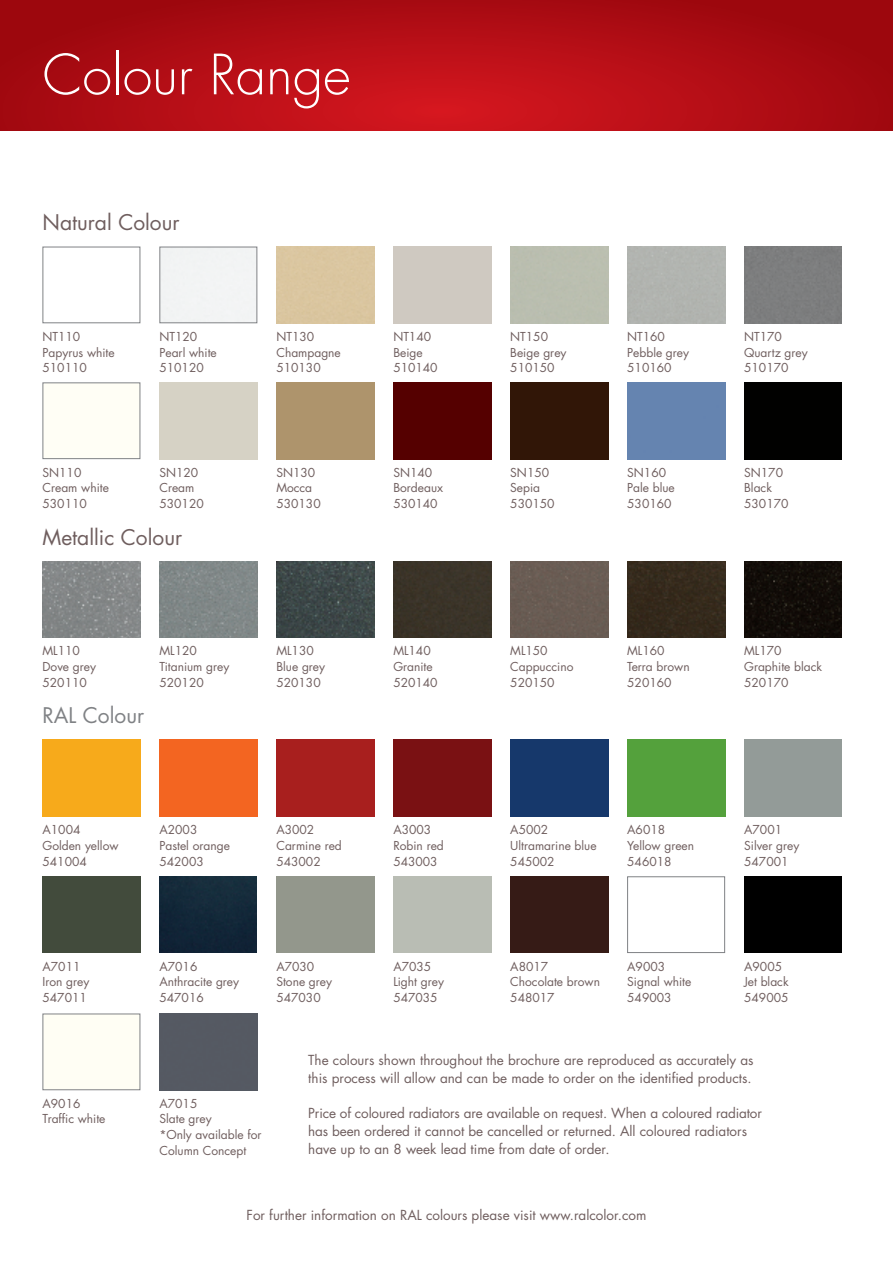
<style>
.page{position:relative;width:893px;height:1263px;background:#fff}
.page>*{position:absolute;margin:0;border:0;box-sizing:border-box;transform-origin:0 0}
.t1{font:300 54px "Futura";color:#fff}
.t2{font:21px "Futura";color:#6f5e5e}
.t3{font:21px "Futura";color:#808285}
.t4{font:13.5px/17.7px "Futura";color:#6f5e5e}
.t5{font:12px/15.8px "Futura";color:#6f5e5e}
</style>
<div class="page">
<svg style="left:0;top:0;width:893px;height:131px;background:#b10d14"></svg>
<div style="left:43px;top:247px;width:97px;height:76px;border:1px solid #808285"></div>
<div style="left:159px;top:247px;width:98px;height:76px;border:1px solid #808285"></div>
<div style="left:43px;top:382px;width:97px;height:77px;border:1px solid #808285"></div>
<div style="left:393px;top:382px;width:98px;height:77px;background:#500"></div>
<div style="left:510px;top:382px;width:98px;height:77px;background:#311607"></div>
<div style="left:627px;top:382px;width:98px;height:77px;background:#6584b0"></div>
<div style="left:744px;top:382px;width:98px;height:77px;background:#010100"></div>
<img style="left:43px;top:561px;width:97px;height:77px">
<div style="left:159px;top:561px;width:98px;height:77px;background:#808888"></div>
<img style="left:276px;top:561px;width:98px;height:77px">
<div style="left:393px;top:561px;width:98px;height:77px;background:#3a3328"></div>
<div style="left:510px;top:561px;width:98px;height:77px;background:#695c53"></div>
<div style="left:627px;top:561px;width:98px;height:77px;background:#35291c"></div>
<img style="left:744px;top:561px;width:98px;height:77px">
<div style="left:43px;top:740px;width:97px;height:76px;background:#f7aa1b"></div>
<div style="left:159px;top:740px;width:98px;height:76px;background:#f36521"></div>
<div style="left:276px;top:740px;width:98px;height:76px;background:#a81f1e"></div>
<div style="left:393px;top:740px;width:98px;height:76px;background:#7a1113"></div>
<div style="left:510px;top:740px;width:98px;height:76px;background:#16386b"></div>
<div style="left:627px;top:740px;width:98px;height:76px;background:#54a13c"></div>
<div style="left:43px;top:876px;width:97px;height:77px;background:#424b3c"></div>
<div style="left:159px;top:876px;width:98px;height:77px;background:#122738"></div>
<div style="left:510px;top:876px;width:98px;height:77px;background:#361b16"></div>
<div style="left:627px;top:876px;width:98px;height:77px;border:1px solid #808285"></div>
<div style="left:744px;top:876px;width:98px;height:77px;background:#000"></div>
<div style="left:43px;top:1014px;width:97px;height:75px;background:#fffef4"></div>
<div style="left:43px;top:1013px;width:97px;height:77px;border:1px solid #808285"></div>
<div style="left:159px;top:1013px;width:98px;height:77px;background:#555962"></div>
<h1 class="t1" style="left:43px;top:50px;width:310px">Colour Range</h1>
<h2 class="t2" style="left:43px;top:213px;width:139px">Natural Colour</h2>
<p class="t5" style="left:43px;top:329px;width:74px">NT110<br>Papyrus white<br>510110</p>
<p class="t5" style="left:159px;top:329px;width:59px">NT120<br>Pearl white<br>510120</p>
<p class="t5" style="left:276px;top:329px;width:66px">NT130<br>Champagne<br>510130</p>
<p class="t5" style="left:393px;top:329px;width:46px">NT140<br>Beige<br>510140</p>
<p class="t5" style="left:510px;top:329px;width:58px">NT150<br>Beige grey<br>510150</p>
<p class="t5" style="left:627px;top:329px;width:63px">NT160<br>Pebble grey<br>510160</p>
<p class="t5" style="left:744px;top:329px;width:65px">NT170<br>Quartz grey<br>510170</p>
<p class="t5" style="left:43px;top:465px;width:68px">SN110<br>Cream white<br>530110</p>
<p class="t5" style="left:159px;top:465px;width:46px">SN120<br>Cream<br>530120</p>
<p class="t5" style="left:276px;top:465px;width:46px">SN130<br>Mocca<br>530130</p>
<p class="t5" style="left:393px;top:465px;width:51px">SN140<br>Bordeaux<br>530140</p>
<p class="t5" style="left:510px;top:465px;width:46px">SN150<br>Sepia<br>530150</p>
<p class="t5" style="left:627px;top:465px;width:49px">SN160<br>Pale blue<br>530160</p>
<p class="t5" style="left:744px;top:465px;width:46px">SN170<br>Black<br>530170</p>
<h2 class="t2" style="left:43px;top:527px;width:141px">Metallic Colour</h2>
<p class="t5" style="left:43px;top:644px;width:55px">ML110<br>Dove grey<br>520110</p>
<p class="t5" style="left:159px;top:644px;width:71px">ML120<br>Titanium grey<br>520120</p>
<p class="t5" style="left:276px;top:644px;width:50px">ML130<br>Blue grey<br>520130</p>
<p class="t5" style="left:393px;top:644px;width:46px">ML140<br>Granite<br>520140</p>
<p class="t5" style="left:510px;top:644px;width:65px">ML150<br>Cappuccino<br>520150</p>
<p class="t5" style="left:627px;top:644px;width:64px">ML160<br>Terra brown<br>520160</p>
<p class="t5" style="left:744px;top:644px;width:79px">ML170<br>Graphite black<br>520170</p>
<h2 class="t3" style="left:43px;top:706px;width:103px">RAL Colour</h2>
<p class="t5" style="left:43px;top:823px;width:78px">A1004<br>Golden yellow<br>541004</p>
<p class="t5" style="left:159px;top:823px;width:72px">A2003<br>Pastel orange<br>542003</p>
<p class="t5" style="left:276px;top:823px;width:67px">A3002<br>Carmine red<br>543002</p>
<p class="t5" style="left:393px;top:823px;width:52px">A3003<br>Robin red<br>543003</p>
<p class="t5" style="left:510px;top:823px;width:88px">A5002<br>Ultramarine blue<br>545002</p>
<p class="t5" style="left:627px;top:823px;width:68px">A6018<br>Yellow green<br>546018</p>
<p class="t5" style="left:744px;top:823px;width:57px">A7001<br>Silver grey<br>547001</p>
<p class="t5" style="left:43px;top:959px;width:48px">A7011<br>Iron grey<br>547011</p>
<p class="t5" style="left:43px;top:1096px;width:64px">A9016<br>Traffic white</p>
<p class="t5" style="left:159px;top:959px;width:81px">A7016<br>Anthracite grey<br>547016</p>
<p class="t5" style="left:276px;top:959px;width:57px">A7030<br>Stone grey<br>547030</p>
<p class="t5" style="left:393px;top:959px;width:52px">A7035<br>Light grey<br>547035</p>
<p class="t5" style="left:510px;top:959px;width:91px">A8017<br>Chocolate brown<br>548017</p>
<p class="t5" style="left:627px;top:959px;width:66px">A9003<br>Signal white<br>549003</p>
<p class="t5" style="left:744px;top:959px;width:46px">A9005<br>Jet black<br>549005</p>
<p class="t5" style="left:159px;top:1096px;width:103px">A7015<br>Slate grey<br>*Only available for<br>Column Concept</p>
<p class="t4" style="left:308px;top:1053px;width:447px">The colours shown throughout the brochure are reproduced as accurately as this process will allow and can be made to order on the identified products.</p>
<p class="t4" style="left:308px;top:1106px;width:455px">Price of coloured radiators are available on request. When a coloured radiator has been ordered it cannot be cancelled or returned. All coloured radiators have up to an 8 week lead time from date of order.</p>
<p class="t4" style="left:247px;top:1207px;width:401px">For further information on RAL colours please visit www.ralcolor.com</p>
</div>
